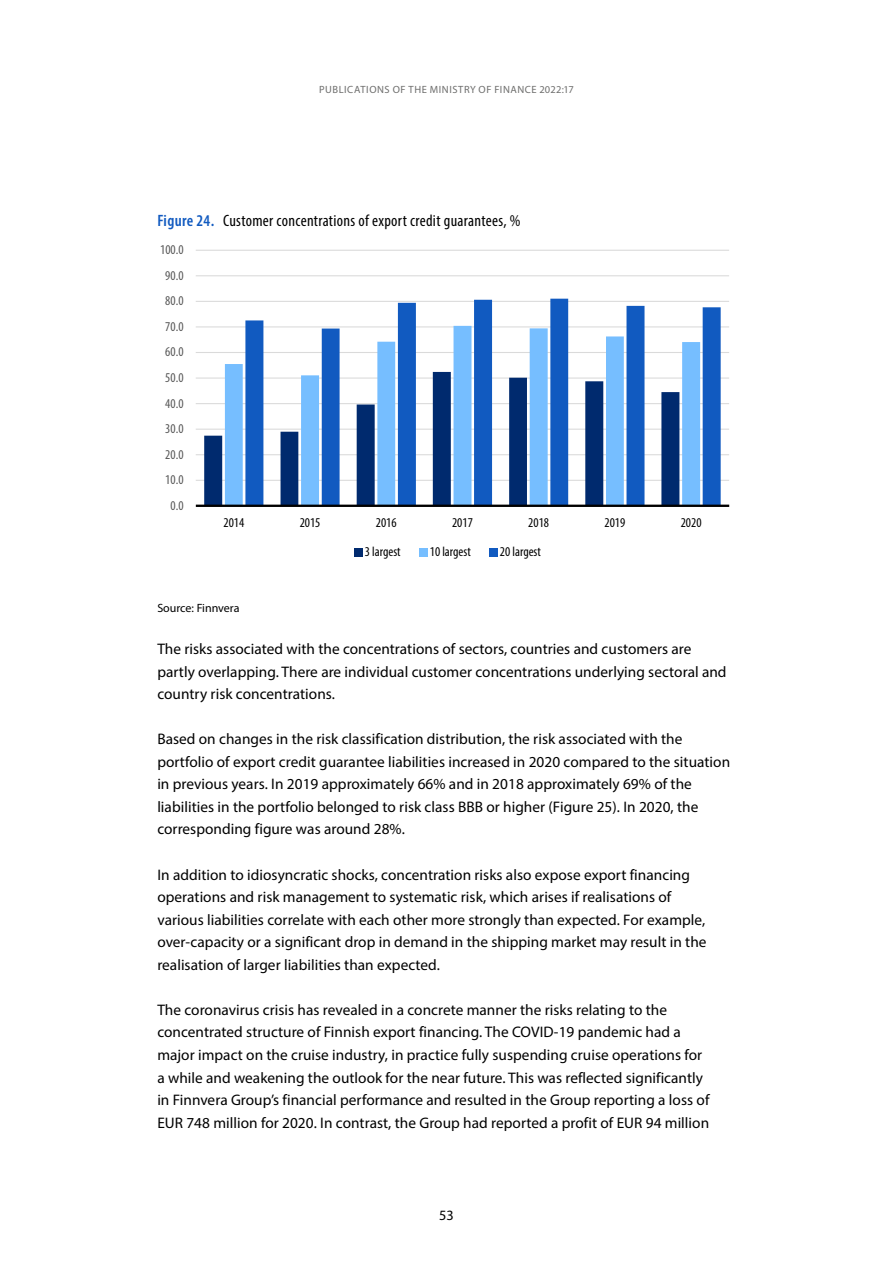
<style>
.page{position:relative;width:893px;height:1263px;background:#fff}
.page>*{position:absolute;margin:0;border:0;box-sizing:border-box;transform-origin:0 0}
.t1{font:condensed 16.5px "Myriad Pro";letter-spacing:.02em;color:#000}
._01_Leipä{font:15.3px/22.5px "Myriad Pro";letter-spacing:.005em;color:#000}
.t2{font:14.25px "Myriad Pro";color:#000}
.t3{font:condensed 13.5px "Myriad Pro";color:#000}
.t4{font:condensed 13.5px "Myriad Pro";color:#575757}
._05_Taulu_alaviite{font:12px "Myriad Pro";letter-spacing:-.005em;color:#000}
.t5{font:10.5px "Myriad Pro";letter-spacing:.03em;color:#6e6e6d}
.s1{font-weight:600;color:#115ac0}
</style>
<div class="page">
<hr style="left:196px;top:250px;width:533px;height:1px;background:#dadada">
<hr style="left:196px;top:275px;width:533px;height:1px;background:#dadada">
<hr style="left:196px;top:301px;width:533px;height:1px;background:#dadada">
<hr style="left:196px;top:326px;width:533px;height:1px;background:#dadada">
<hr style="left:196px;top:352px;width:533px;height:1px;background:#dadada">
<hr style="left:196px;top:377px;width:533px;height:2px;background:#dadada">
<hr style="left:196px;top:403px;width:533px;height:1px;background:#dadada">
<hr style="left:196px;top:429px;width:533px;height:1px;background:#dadada">
<hr style="left:196px;top:454px;width:533px;height:1px;background:#dadada">
<hr style="left:196px;top:480px;width:533px;height:1px;background:#dadada">
<svg style="left:204px;top:372px;width:21px;height:133px"></svg>
<svg style="left:225px;top:326px;width:20px;height:179px;fill:#76beff"></svg>
<svg style="left:245px;top:299px;width:476px;height:206px"></svg>
<hr style="left:196px;top:505px;width:533px;height:2px;background:#000">
<div style="left:354px;top:548px;width:9px;height:9px;background:#002a6e"></div>
<div style="left:419px;top:548px;width:8px;height:9px;background:#76beff"></div>
<div style="left:489px;top:548px;width:9px;height:9px;background:#115ac0"></div>
<p class="t5" style="left:319px;top:83px;width:13px">Publications</p>
<p class="t5" style="left:393px;top:83px;width:23px">of the</p>
<p class="t5" style="left:430px;top:83px;width:16px">Ministry</p>
<p class="t5" style="left:479px;top:83px;width:29px">of Finance</p>
<p class="t5" style="left:539px;top:83px;width:36px">2022:17</p>
<p class="t1" style="left:157px;top:210px;width:365px"><span class="s1">Figure 24.</span> Customer concentrations of export credit guarantees, %</p>
<p class="t4" style="left:160px;top:242px;width:25px">100.0</p>
<p class="t4" style="left:165px;top:267px;width:20px">90.0</p>
<p class="t4" style="left:165px;top:293px;width:20px">80.0</p>
<p class="t4" style="left:165px;top:318px;width:20px">70.0</p>
<p class="t4" style="left:165px;top:344px;width:20px">60.0</p>
<p class="t4" style="left:165px;top:369px;width:20px">50.0</p>
<p class="t4" style="left:165px;top:395px;width:20px">40.0</p>
<p class="t4" style="left:165px;top:420px;width:20px">30.0</p>
<p class="t4" style="left:165px;top:446px;width:20px">20.0</p>
<p class="t4" style="left:165px;top:472px;width:20px">10.0</p>
<p class="t4" style="left:171px;top:497px;width:15px">0.0</p>
<p class="t3" style="left:223px;top:514px;width:22px">2014</p>
<p class="t3" style="left:300px;top:514px;width:22px">2015</p>
<p class="t3" style="left:376px;top:514px;width:22px">2016</p>
<p class="t3" style="left:452px;top:514px;width:22px">2017</p>
<p class="t3" style="left:528px;top:514px;width:22px">2018</p>
<p class="t3" style="left:604px;top:514px;width:22px">2019</p>
<p class="t3" style="left:681px;top:514px;width:22px">2020</p>
<p class="t3" style="left:365px;top:544px;width:37px">3 largest</p>
<p class="t3" style="left:430px;top:544px;width:43px">10 largest</p>
<p class="t3" style="left:500px;top:544px;width:43px">20 largest</p>
<p class="_05_Taulu_alaviite" style="left:157px;top:601px;width:84px">Source: Finnvera</p>
<p class="_01_Leipä" style="left:157px;top:637px;width:571px">The risks associated with the concentrations of sectors, countries and customers are partly overlapping. There are individual customer concentrations underlying sectoral and country risk concentrations.</p>
<p class="_01_Leipä" style="left:157px;top:728px;width:574px">Based on changes in the risk classification distribution, the risk associated with the portfolio of export credit guarantee liabilities increased in 2020 compared to the situation in previous years. In 2019 approximately 66% and in 2018 approximately 69% of the liabilities in the portfolio belonged to risk class BBB or higher (Figure 25). In 2020, the corresponding figure was around 28%.</p>
<p class="_01_Leipä" style="left:157px;top:863px;width:551px">In addition to idiosyncratic shocks, concentration risks also expose export financing operations and risk management to systematic risk, which arises if realisations of various liabilities correlate with each other more strongly than expected. For example, over-capacity or a significant drop in demand in the shipping market may result in the realisation of larger liabilities than expected.</p>
<p class="_01_Leipä" style="left:157px;top:998px;width:554px">The coronavirus crisis has revealed in a concrete manner the risks relating to the concentrated structure of Finnish export financing. The COVID-19 pandemic had a major impact on the cruise industry, in practice fully suspending cruise operations for a while and weakening the outlook for the near future. This was reflected significantly in Finnvera Group’s financial performance and resulted in the Group reporting a loss of EUR 748 million for 2020. In contrast, the Group had reported a profit of EUR 94 million</p>
<p class="t2" style="left:439px;top:1206px;width:16px">53</p>
</div>
